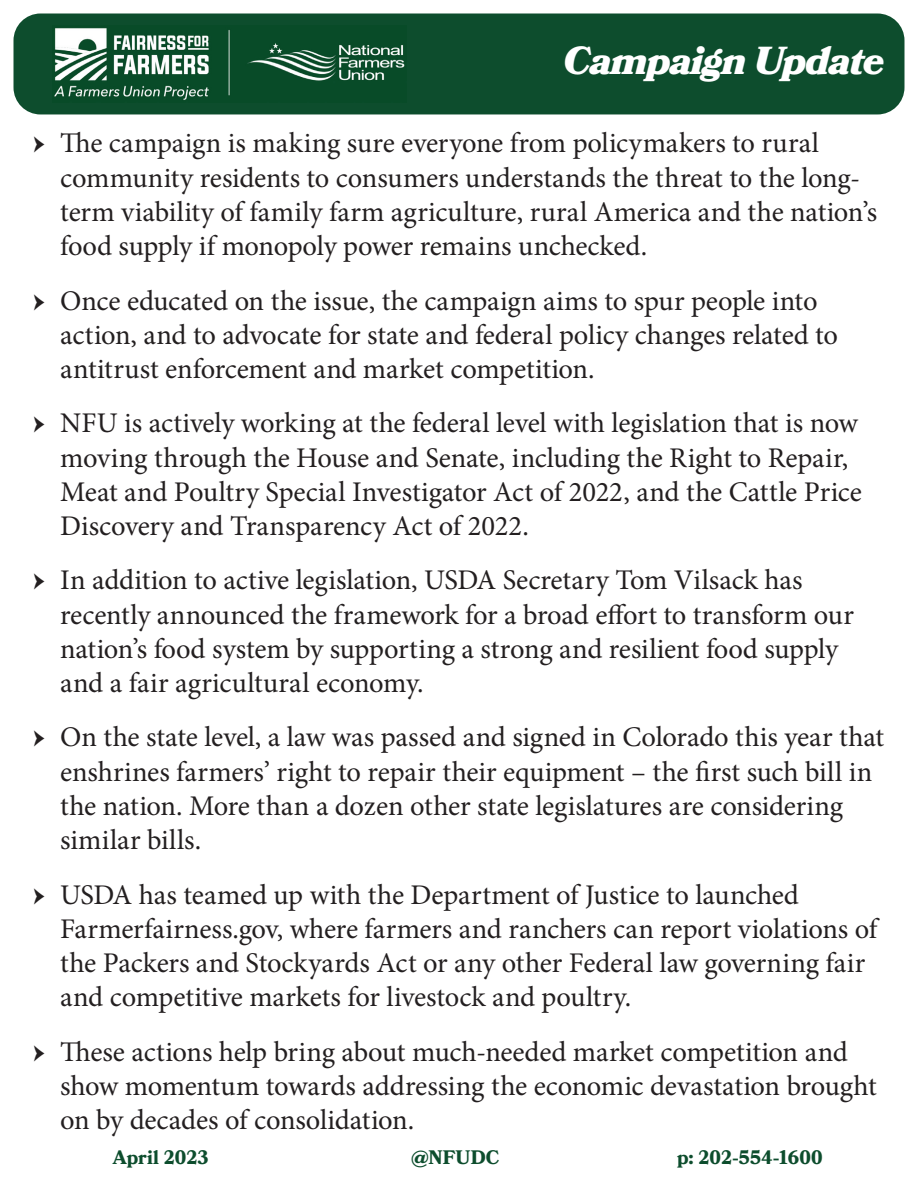
<style>
.page{position:relative;width:918px;height:1188px;background:#fff}
.page>*{position:absolute;margin:0;border:0;box-sizing:border-box;transform-origin:0 0}
.t1{font:italic 900 39px "Bookmania";letter-spacing:-.02em;color:#fff}
.t2{font:28.5px/34.2px "Minion Pro";letter-spacing:-.005em;color:#231f20}
.t3{font:700 19.5px "Bookmania";letter-spacing:-.005em;color:#0d4d2d}
.s1{font-weight:700}
</style>
<div class="page">
<div style="left:14px;top:14px;width:890px;height:100px;background:#0d4d2d;border-radius:27px"></div>
<img style="left:54px;top:28px;width:351px;height:72px">
<p class="t1" style="left:564px;top:38px;width:323px">Campaign Update</p>
<p class="t2" style="left:60px;top:126px;width:819px;text-indent:-27px"><span class="s1">ӹ</span> The campaign is making sure everyone from policymakers to rural community residents to consumers understands the threat to the long&shy;term viability of family farm agriculture, rural America and the nation’s food supply if monopoly power remains unchecked.</p>
<p class="t2" style="left:60px;top:283px;width:779px;text-indent:-27px"><span class="s1">ӹ</span> Once educated on the issue, the campaign aims to spur people into action, and to advocate for state and federal policy changes related to antitrust enforcement and market competition.</p>
<p class="t2" style="left:60px;top:406px;width:803px;text-indent:-27px"><span class="s1">ӹ</span> NFU is actively working at the federal level with legislation that is now moving through the House and Senate, including the Right to Repair, Meat and Poultry Special Investigator Act of 2022, and the Cattle Price Discovery and Transparency Act of 2022.</p>
<p class="t2" style="left:60px;top:563px;width:795px;text-indent:-27px"><span class="s1">ӹ</span> In addition to active legislation, USDA Secretary Tom Vilsack has recently announced the framework for a broad effort to transform our nation’s food system by supporting a strong and resilient food supply and a fair agricultural economy.</p>
<p class="t2" style="left:60px;top:720px;width:826px;text-indent:-27px"><span class="s1">ӹ</span> On the state level, a law was passed and signed in Colorado this year that enshrines farmers’ right to repair their equipment – the first such bill in the nation. More than a dozen other state legislatures are considering similar bills.</p>
<p class="t2" style="left:60px;top:877px;width:819px;text-indent:-27px"><span class="s1">ӹ</span> USDA has teamed up with the Department of Justice to launched Farmerfairness.gov, where farmers and ranchers can report violations of the Packers and Stockyards Act or any other Federal law governing fair and competitive markets for livestock and poultry.</p>
<p class="t2" style="left:60px;top:1035px;width:818px;text-indent:-27px"><span class="s1">ӹ</span> These actions help bring about much-needed market competition and show momentum towards addressing the economic devastation brought on by decades of consolidation.</p>
<p class="t3" style="left:113px;top:1146px;width:97px">April 2023</p>
<p class="t3" style="left:411px;top:1146px;width:90px">@NFUDC</p>
<p class="t3" style="left:677px;top:1146px;width:147px">p: 202-554-1600</p>
</div>
